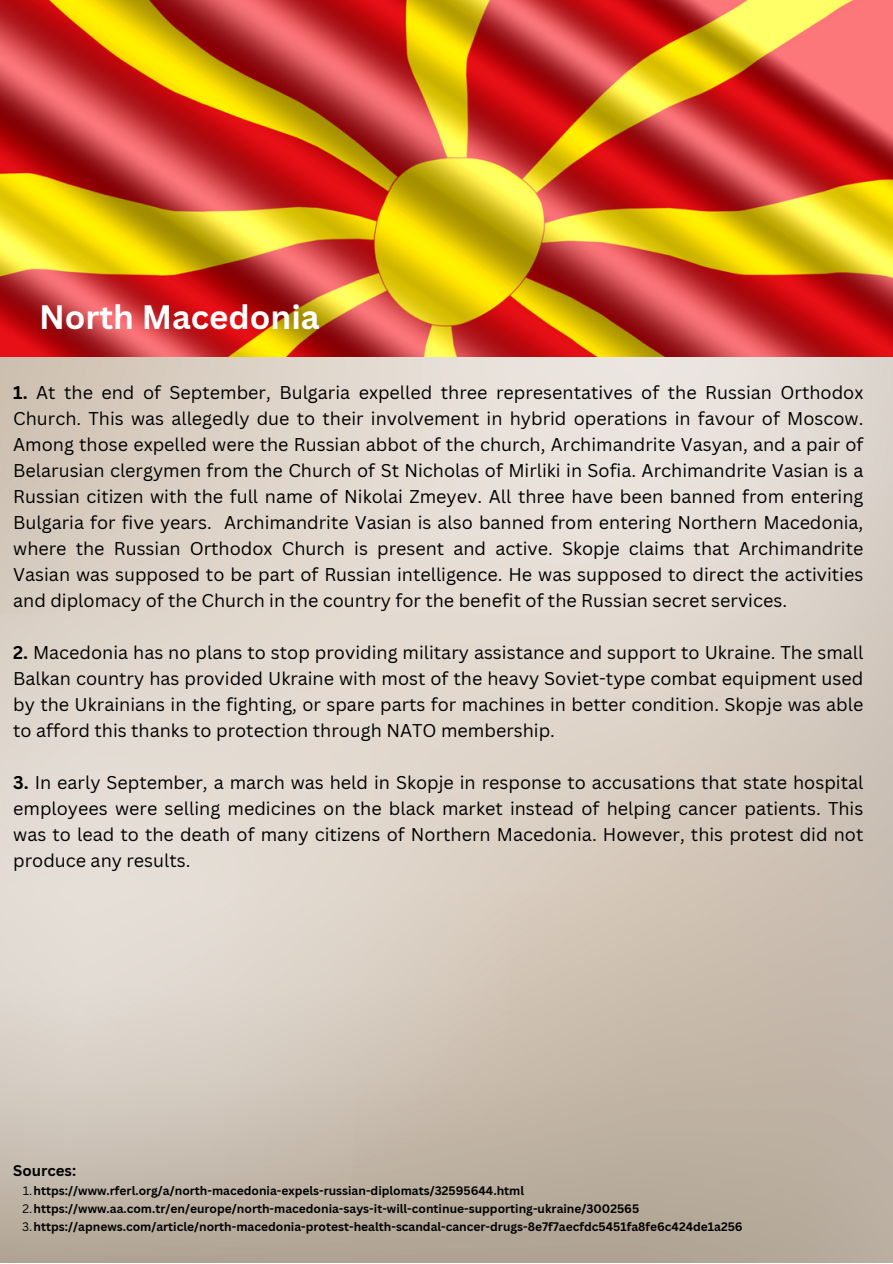
<style>
.page{position:relative;width:893px;height:1264px;background:#fff}
.page>*{position:absolute;margin:0;border:0;box-sizing:border-box;transform-origin:0 0}
.t1{font:700 33px "Canva Sans";color:#fff}
.t2{font:18px/26px "Canva Sans";color:#000;text-align:justify}
.t3{font:700 15px "Canva Sans";color:#000}
.t4{font:700 12px "Canva Sans";color:#000}
.s1{font-weight:700}
.s2{font-weight:400}
</style>
<div class="page">
<img style="left:0;top:356px;width:892px;height:906px">
<img style="left:0;top:0;width:892px;height:356px">
<p class="t1" style="left:39px;top:294px;width:282px">North Macedonia</p>
<p class="t2" style="left:13px;top:379px;width:851px"><span class="s1">1.</span> At the end of September, Bulgaria expelled three representatives of the Russian Orthodox Church. This was allegedly due to their involvement in hybrid operations in favour of Moscow.<br>Among those expelled were the Russian abbot of the church, Archimandrite Vasyan, and a pair of Belarusian clergymen from the Church of St Nicholas of Mirliki in Sofia. Archimandrite Vasian is a Russian citizen with the full name of Nikolai Zmeyev. All three have been banned from entering Bulgaria for five years. Archimandrite Vasian is also banned from entering Northern Macedonia, where the Russian Orthodox Church is present and active. Skopje claims that Archimandrite Vasian was supposed to be part of Russian intelligence. He was supposed to direct the activities and diplomacy of the Church in the country for the benefit of the Russian secret services.</p>
<p class="t2" style="left:13px;top:639px;width:851px"><span class="s1">2.</span> Macedonia has no plans to stop providing military assistance and support to Ukraine. The small Balkan country has provided Ukraine with most of the heavy Soviet-type combat equipment used by the Ukrainians in the fighting, or spare parts for machines in better condition. Skopje was able to afford this thanks to protection through NATO membership.</p>
<p class="t2" style="left:13px;top:769px;width:851px"><span class="s1">3.</span> In early September, a march was held in Skopje in response to accusations that state hospital employees were selling medicines on the black market instead of helping cancer patients. This was to lead to the death of many citizens of Northern Macedonia. However, this protest did not produce any results.</p>
<p class="t3" style="left:13px;top:1159px;width:64px">Sources:</p>
<p class="t4" style="left:23px;top:1182px;width:502px"><span class="s2">1.</span>https://www.rferl.org/a/north-macedonia-expels-russian-diplomats/32595644.html</p>
<p class="t4" style="left:23px;top:1200px;width:618px"><span class="s2">2.</span>https://www.aa.com.tr/en/europe/north-macedonia-says-it-will-continue-supporting-ukraine/3002565</p>
<p class="t4" style="left:22px;top:1218px;width:721px"><span class="s2">3.</span>https://apnews.com/article/north-macedonia-protest-health-scandal-cancer-drugs-8e7f7aecfdc5451fa8fe6c424de1a256</p>
</div>
